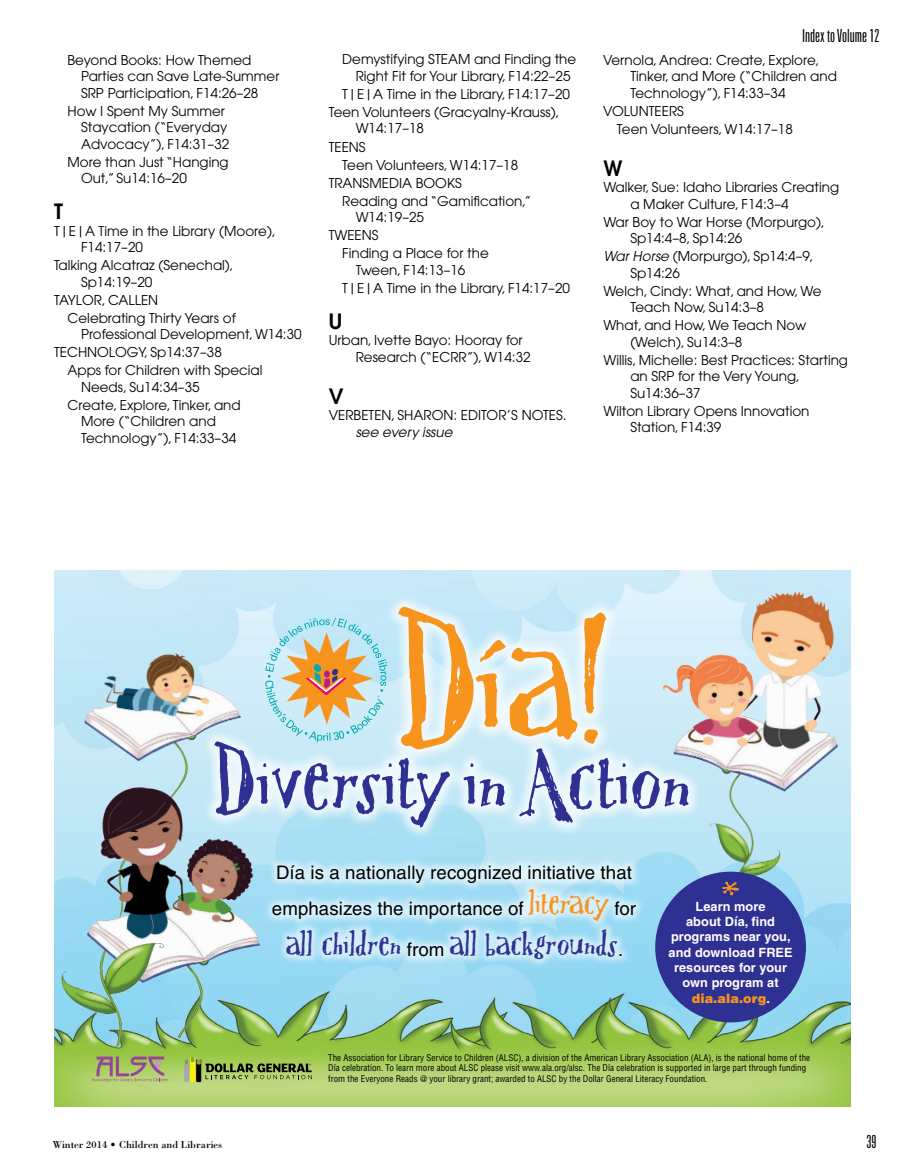
<style>
.page{position:relative;width:905px;height:1175px;background:#fff}
.page>*{position:absolute;margin:0;border:0;box-sizing:border-box;transform-origin:0 0}
.t1{font:161.55px "Tree Persimmon";color:#f7941e}
.t2{font:83.85px "Tree Persimmon";letter-spacing:.02em;color:#2e3092}
.t3{font:33.15px "Tree Persimmon";letter-spacing:.02em;color:#2e3092}
.t4{font:600 21px "Avant Garde";color:#000}
.t5{font:18.6px/36px "Helvetica";letter-spacing:.005em;color:#000}
.t6{font:300 ultra-condensed 18px "Univers";color:#000}
.t7{font:13.5px/16.5px "Avant Garde";color:#000}
.t8{font:italic 13.5px "Avant Garde";color:#000}
.t9{font:700 12.75px/15.3px "Helvetica";letter-spacing:.005em;color:#fff;text-align:center}
.t10{font:10.5px "Bodoni";color:#000}
.t11{font:condensed 9px/10.8px "Helvetica";color:#000}
.s1{font-style:italic}
.s2{font-family:"Tree Persimmon";font-size:33.15px;color:#f7941e}
.s3{font-family:"Helvetica";font-size:18.6px;color:#000}
.s4{font-family:"Helvetica";font-size:18px;color:#000}
.s5{font-weight:900;color:#f7941e}
</style>
<div class="page">
<img style="left:54px;top:570px;width:796px;height:536px">
<img style="left:70px;top:630px;width:194px;height:182px">
<img style="left:54px;top:871px;width:177px;height:176px">
<div style="left:200px;top:727px;width:502px;height:114px;background:#fff;opacity:.75"></div>
<div style="left:384px;top:593px;width:236px;height:170px;background:#fff;opacity:.75"></div>
<div style="left:263px;top:856px;width:382px;height:112px;background:#fff;opacity:.6"></div>
<img style="left:654px;top:570px;width:196px;height:384px">
<img style="left:80px;top:782px;width:192px;height:257px">
<div style="left:655px;top:871px;width:151px;height:151px;background:#2e3092;border-radius:50%"></div>
<svg style="left:722px;top:881px;width:17px;height:14px"></svg>
<svg style="left:92px;top:1056px;width:76px;height:26px;background:#a5a674"></svg>
<svg style="left:184px;top:1056px;width:128px;height:26px;background:#8aa24d"></svg>
<img style="left:97px;top:921px;width:80px;height:82px">
<svg style="left:265px;top:617px;width:122px;height:125px;background:#c6cfc0"></svg>
<p class="t7" style="left:81px;top:51px;width:200px;text-indent:-14px">Beyond Books: How Themed<br>Parties can Save Late-Summer<br>SRP Participation, F14:26–28</p>
<p class="t7" style="left:81px;top:102px;width:150px;text-indent:-14px">How I Spent My Summer<br>Staycation (“Everyday<br>Advocacy”), F14:31–32</p>
<p class="t7" style="left:81px;top:153px;width:149px;text-indent:-14px">More than Just “Hanging<br>Out,” Su14:16–20</p>
<h3 class="t4" style="left:54px;top:198px;width:10px">T</h3>
<p class="t7" style="left:81px;top:222px;width:196px;text-indent:-27px">T|E|A Time in the Library (Moore),<br>F14:17–20</p>
<p class="t7" style="left:81px;top:257px;width:154px;text-indent:-27px">Talking Alcatraz (Senechal),<br>Sp14:19–20</p>
<p class="t7" style="left:68px;top:291px;width:170px;line-height:18px;text-indent:-14px">TAYLOR, CALLEN<br>Celebrating Thirty Years of</p>
<p class="t7" style="left:81px;top:326px;width:222px">Professional Development, W14:30</p>
<p class="t7" style="left:54px;top:344px;width:169px">TECHNOLOGY, Sp14:37–38</p>
<p class="t7" style="left:68px;top:362px;width:196px">Apps for Children with Special</p>
<p class="t7" style="left:68px;top:378px;width:175px;line-height:18px;text-indent:14px">Needs, Su14:34–35<br>Create, Explore, Tinker, and</p>
<p class="t7" style="left:81px;top:413px;width:157px">More (“Children and<br>Technology”), F14:33–34</p>
<p class="t7" style="left:342px;top:51px;width:236px;text-align:center">Demystifying STEAM and Finding the<br>Right Fit for Your Library, F14:22–25</p>
<p class="t7" style="left:328px;top:85px;width:243px;line-height:18px;text-indent:14px">T|E|A Time in the Library, F14:17–20<br>Teen Volunteers (Gracyalny-Krauss),</p>
<p class="t7" style="left:328px;top:119px;width:97px;line-height:18px;text-indent:27px">W14:17–18<br>TEENS</p>
<p class="t7" style="left:328px;top:155px;width:191px;line-height:18px;text-indent:14px">Teen Volunteers, W14:17–18<br>TRANSMEDIA BOOKS</p>
<p class="t7" style="left:355px;top:192px;width:177px;text-indent:-14px">Reading and “Gamification,”<br>W14:19–25</p>
<p class="t7" style="left:342px;top:226px;width:148px;line-height:18px;text-indent:-14px">TWEENS<br>Finding a Place for the</p>
<p class="t7" style="left:342px;top:260px;width:229px;line-height:18px;text-indent:14px">Tween, F14:13–16<br>T|E|A Time in the Library, F14:17–20</p>
<h3 class="t4" style="left:328px;top:307px;width:15px">U</h3>
<p class="t7" style="left:356px;top:332px;width:176px;text-indent:-27px">Urban, Ivette Bayo: Hooray for<br>Research (“ECRR”), W14:32</p>
<h3 class="t4" style="left:328px;top:382px;width:16px">V</h3>
<p class="t7" style="left:328px;top:407px;width:239px">VERBETEN, SHARON: EDITOR’S NOTES.</p>
<p class="t8" style="left:356px;top:424px;width:98px">see every issue</p>
<h3 class="t6" style="left:802px;top:26px;width:79px">Index to Volume 12</h3>
<p class="t7" style="left:630px;top:51px;width:208px;text-indent:-27px">Vernola, Andrea: Create, Explore,<br>Tinker, and More (“Children and<br>Technology”), F14:33–34</p>
<p class="t7" style="left:616px;top:102px;width:177px;line-height:18px;text-indent:-14px">VOLUNTEERS<br>Teen Volunteers, W14:17–18</p>
<h3 class="t4" style="left:603px;top:154px;width:20px">W</h3>
<p class="t7" style="left:630px;top:179px;width:210px;text-indent:-27px">Walker, Sue: Idaho Libraries Creating a Maker Culture, F14:3–4</p>
<p class="t7" style="left:630px;top:213px;width:196px;text-indent:-27px">War Boy to War Horse (Morpurgo),<br>Sp14:4–8, Sp14:26</p>
<p class="t7" style="left:630px;top:248px;width:185px;text-indent:-27px"><span class="s1">War Horse</span> (Morpurgo), Sp14:4–9,<br>Sp14:26</p>
<p class="t7" style="left:630px;top:282px;width:193px;text-indent:-27px">Welch, Cindy: What, and How, We<br>Teach Now, Su14:3–8</p>
<p class="t7" style="left:630px;top:317px;width:177px;text-indent:-27px">What, and How, We Teach Now (Welch), Su14:3–8</p>
<p class="t7" style="left:630px;top:351px;width:219px;text-indent:-27px">Willis, Michelle: Best Practices: Starting an SRP for the Very Young,<br>Su14:36–37</p>
<p class="t7" style="left:630px;top:402px;width:181px;text-indent:-27px">Wilton Library Opens Innovation<br>Station, F14:39</p>
<h1 class="t1" style="left:399px;top:576px;width:212px">Día!</h1>
<h2 class="t2" style="left:215px;top:725px;width:476px">Diversity in Action</h2>
<h3 class="t5" style="left:272px;top:854px;width:365px">Día is a nationally recognized initiative that emphasizes the importance of <span class="s2">literacy</span> for</h3>
<h3 class="t3" style="left:286px;top:921px;width:338px">all children <span class="s3">from</span> all backgrounds<span class="s4">.</span></h3>
<p class="t9" style="left:668px;top:898px;width:126px">Learn more<br>about Día, find programs near you, and download FREE resources for your own program at <span class="s5">dia.ala.org</span>.</p>
<p class="t11" style="left:328px;top:1051px;width:483px">The Association for Library Service to Children (ALSC), a division of the American Library Association (ALA), is the national home of the<br>Día celebration. To learn more about ALSC please visit www.ala.org/alsc. The Día celebration is supported in large part through funding from the Everyone Reads @ your library grant; awarded to ALSC by the Dollar General Literacy Foundation.</p>
<p class="t10" style="left:52px;top:1138px;width:171px">Winter 2014 • Children and Libraries</p>
<h3 class="t6" style="left:866px;top:1132px;width:11px">39</h3>
</div>
